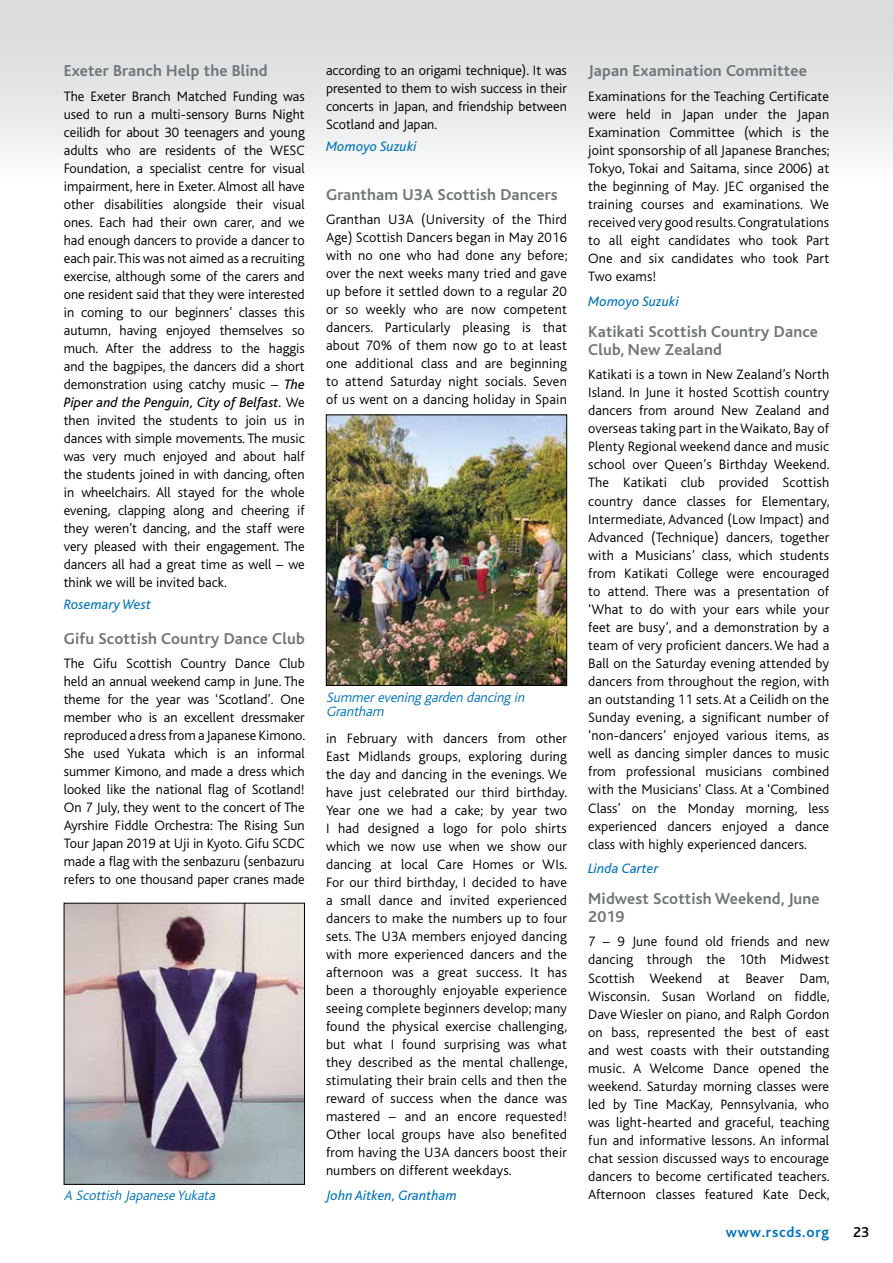
<style>
.page{position:relative;width:893px;height:1263px;background:#fff}
.page>*{position:absolute;margin:0;border:0;box-sizing:border-box;transform-origin:0 0}
.t1{font:700 16.5px/18px "Bliss";letter-spacing:.01em;color:#717678}
.t2{font:700 15px "Bliss";letter-spacing:.05em;color:#0073bc}
.t3{font:500 15px "Bliss";color:#000}
.t4{font:300 14.25px/18px "Bliss";letter-spacing:.01em;color:#000;text-align:justify}
.t5{font:italic 14.25px "Bliss";letter-spacing:.01em;color:#0073bc}
.t6{font:italic 300 14.25px/14.2px "Bliss";color:#0073bc}
.s1{font-weight:400;font-style:italic}
</style>
<div class="page">
<div style="left:0;top:0;width:893px;height:179px;background:linear-gradient(to bottom,#d4d6d9,#f8f9f9)"></div>
<img style="left:66px;top:905px;width:237px;height:277px">
<img style="left:328px;top:417px;width:237px;height:267px">
<div style="left:326px;top:415px;width:241px;height:271px;border:1px solid #000"></div>
<p class="t1" style="left:64px;top:62px;width:205px">Exeter Branch Help the Blind</p>
<p class="t4" style="left:64px;top:87px;width:242px">The Exeter Branch Matched Funding was used to run a multi-sensory Burns Night ceilidh for about 30 teenagers and young adults who are residents of the WESC Foundation, a specialist centre for visual impairment, here in Exeter. Almost all have other disabilities alongside their visual ones. Each had their own carer, and we had enough dancers to provide a dancer to each pair. This was not aimed as a recruiting exercise, although some of the carers and one resident said that they were interested in coming to our beginners’ classes this autumn, having enjoyed themselves so much. After the address to the haggis and the bagpipes, the dancers did a short demonstration using catchy music – <span class="s1">The Piper and the Penguin, City of Belfast.</span> We then invited the students to join us in dances with simple movements. The music was very much enjoyed and about half the students joined in with dancing, often in wheelchairs. All stayed for the whole evening, clapping along and cheering if they weren’t dancing, and the staff were very pleased with their engagement. The dancers all had a great time as well – we think we will be invited back.</p>
<p class="t5" style="left:64px;top:597px;width:89px">Rosemary West</p>
<p class="t1" style="left:64px;top:630px;width:242px">Gifu Scottish Country Dance Club</p>
<p class="t4" style="left:64px;top:655px;width:243px">The Gifu Scottish Country Dance Club held an annual weekend camp in June. The theme for the year was ‘Scotland’. One member who is an excellent dressmaker reproduced a dress from a Japanese Kimono.<br>She used Yukata which is an informal summer Kimono, and made a dress which looked like the national flag of Scotland!<br>On 7 July, they went to the concert of The Ayrshire Fiddle Orchestra: The Rising Sun Tour Japan 2019 at Uji in Kyoto. Gifu SCDC made a flag with the senbazuru (senbazuru refers to one thousand paper cranes made</p>
<p class="t6" style="left:64px;top:1188px;width:156px">A Scottish Japanese Yukata</p>
<p class="t4" style="left:326px;top:61px;width:242px">according to an origami technique). It was presented to them to wish success in their concerts in Japan, and friendship between Scotland and Japan.</p>
<p class="t5" style="left:326px;top:139px;width:92px">Momoyo Suzuki</p>
<p class="t1" style="left:326px;top:186px;width:233px">Grantham U3A Scottish Dancers</p>
<p class="t4" style="left:326px;top:211px;width:243px">Granthan U3A (University of the Third Age) Scottish Dancers began in May 2016 with no one who had done any before; over the next weeks many tried and gave up before it settled down to a regular 20 or so weekly who are now competent dancers. Particularly pleasing is that about 70% of them now go to at least one additional class and are beginning to attend Saturday night socials. Seven of us went on a dancing holiday in Spain</p>
<p class="t6" style="left:326px;top:690px;width:203px">Summerevening garden dancing in<br>Grantham</p>
<p class="t4" style="left:326px;top:730px;width:243px">in February with dancers from other East Midlands groups, exploring during the day and dancing in the evenings. We have just celebrated our third birthday.<br>Year one we had a cake; by year two I had designed a logo for polo shirts which we now use when we show our dancing at local Care Homes or WIs.<br>For our third birthday, I decided to have a small dance and invited experienced dancers to make the numbers up to four sets. The U3A members enjoyed dancing with more experienced dancers and the afternoon was a great success. It has been a thoroughly enjoyable experience seeing complete beginners develop; many found the physical exercise challenging, but what I found surprising was what they described as the mental challenge, stimulating their brain cells and then the reward of success when the dance was mastered – and an encore requested!<br>Other local groups have also benefited from having the U3A dancers boost their numbers on different weekdays.</p>
<p class="t5" style="left:326px;top:1188px;width:132px">John Aitken, Grantham</p>
<p class="t1" style="left:588px;top:62px;width:220px">Japan Examination Committee</p>
<p class="t4" style="left:588px;top:87px;width:243px">Examinations for the Teaching Certificate were held in Japan under the Japan Examination Committee (which is the joint sponsorship of all Japanese Branches; Tokyo, Tokai and Saitama, since 2006) at the beginning of May. JEC organised the training courses and examinations. We received very good results. Congratulations to all eight candidates who took Part One and six candidates who took Part Two exams!</p>
<p class="t5" style="left:588px;top:294px;width:92px">Momoyo Suzuki</p>
<p class="t1" style="left:588px;top:323px;width:231px">Katikati Scottish Country Dance<br>Club, New Zealand</p>
<p class="t4" style="left:588px;top:366px;width:243px">Katikati is a town in New Zealand’s North Island. In June it hosted Scottish country dancers from around New Zealand and overseas taking part in the Waikato, Bay of Plenty Regional weekend dance and music school over Queen’s Birthday Weekend.<br>The Katikati club provided Scottish country dance classes for Elementary, Intermediate, Advanced (Low Impact) and Advanced (Technique) dancers, together with a Musicians’ class, which students from Katikati College were encouraged to attend. There was a presentation of ‘What to do with your ears while your feet are busy’, and a demonstration by a team of very proficient dancers. We had a Ball on the Saturday evening attended by dancers from throughout the region, with an outstanding 11 sets. At a Ceilidh on the Sunday evening, a significant number of ‘non-dancers’ enjoyed various items, as well as dancing simpler dances to music from professional musicians combined with the Musicians’ Class. At a ‘Combined Class’ on the Monday morning, less experienced dancers enjoyed a dance class with highly experienced dancers.</p>
<p class="t5" style="left:588px;top:861px;width:72px">Linda Carter</p>
<p class="t1" style="left:588px;top:890px;width:233px">Midwest Scottish Weekend, June<br>2019</p>
<p class="t4" style="left:588px;top:933px;width:243px">7 – 9 June found old friends and new dancing through the 10th Midwest Scottish Weekend at Beaver Dam, Wisconsin. Susan Worland on fiddle, Dave Wiesler on piano, and Ralph Gordon on bass, represented the best of east and west coasts with their outstanding music. A Welcome Dance opened the weekend. Saturday morning classes were led by Tine MacKay, Pennsylvania, who was light-hearted and graceful, teaching fun and informative lessons. An informal chat session discussed ways to encourage dancers to become certificated teachers.<br>Afternoon classes featured Kate Deck,</p>
<p class="t2" style="left:726px;top:1224px;width:105px">www.rscds.org</p>
<p class="t3" style="left:853px;top:1224px;width:17px">23</p>
</div>
